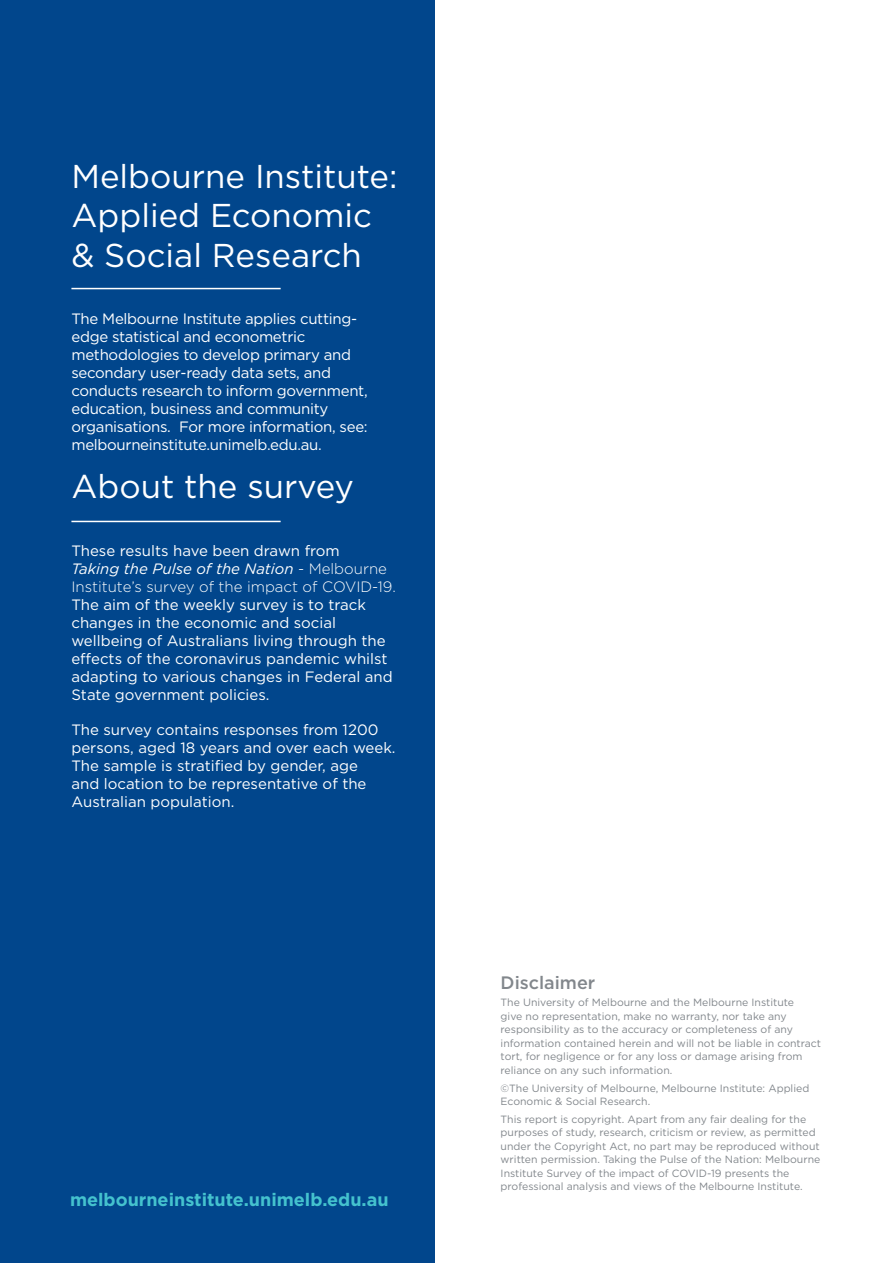
<style>
.page{position:relative;width:893px;height:1263px;background:#fff}
.page>*{position:absolute;margin:0;border:0;box-sizing:border-box;transform-origin:0 0}
.t1{font:33px/39.6px "Gotham";color:#fff}
.t2{font:700 18px "Gotham";color:#44c2ce}
.t3{font:500 18px "Gotham";color:#82878c}
.t4{font:15px/18px "Gotham";letter-spacing:-.01em;color:#fff}
.t5{font:10.5px/13.5px "Gotham";color:#82878c}
.s1{font-style:italic}
.s2{font-weight:300}
</style>
<div class="page">
<div style="left:0;top:0;width:434px;height:1263px;background:#01468c"></div>
<hr style="left:71px;top:288px;width:210px;height:1px;background:#fff">
<hr style="left:71px;top:521px;width:210px;height:1px;background:#fff">
<p class="t1" style="left:71px;top:156px;width:328px">Melbourne Institute:<br>Applied Economic &amp; Social Research</p>
<p class="t4" style="left:71px;top:310px;width:298px">The Melbourne Institute applies cutting&shy;edge statistical and econometric methodologies to develop primary and secondary user-ready data sets, and conducts research to inform government, education, business and community organisations. For more information, see: melbourneinstitute.unimelb.edu.au.</p>
<p class="t1" style="left:71px;top:466px;width:284px">About the survey</p>
<p class="t4" style="left:71px;top:541px;width:326px">These results have been drawn from<br><span class="s1">Taking the Pulse of the Nation</span> <span class="s2">- Melbourne Institute’s survey of the impact of COVID-19.<br></span>The aim of the weekly survey is to track changes in the economic and social wellbeing of Australians living through the effects of the coronavirus pandemic whilst adapting to various changes in Federal and State government policies.</p>
<p class="t4" style="left:71px;top:720px;width:326px">The survey contains responses from 1200 persons, aged 18 years and over each week.<br>The sample is stratified by gender, age<br>and location to be representative of the Australian population.</p>
<p class="t2" style="left:70px;top:1188px;width:320px">melbourneinstitute.unimelb.edu.au</p>
<p class="t3" style="left:501px;top:970px;width:96px">Disclaimer</p>
<p class="t5" style="left:501px;top:996px;width:322px">The University of Melbourne and the Melbourne Institute<br>give no representation, make no warranty, nor take any responsibility as to the accuracy or completeness of any information contained herein and will not be liable in contract tort, for negligence or for any loss or damage arising from reliance on any such information.</p>
<p class="t5" style="left:501px;top:1081px;width:310px">©The University of Melbourne, Melbourne Institute: Applied<br>Economic &amp; Social Research.</p>
<p class="t5" style="left:501px;top:1112px;width:321px">This report is copyright. Apart from any fair dealing for the purposes of study, research, criticism or review, as permitted under the Copyright Act, no part may be reproduced without written permission. Taking the Pulse of the Nation: Melbourne Institute Survey of the impact of COVID-19 presents the professional analysis and views of the Melbourne Institute.</p>
</div>
